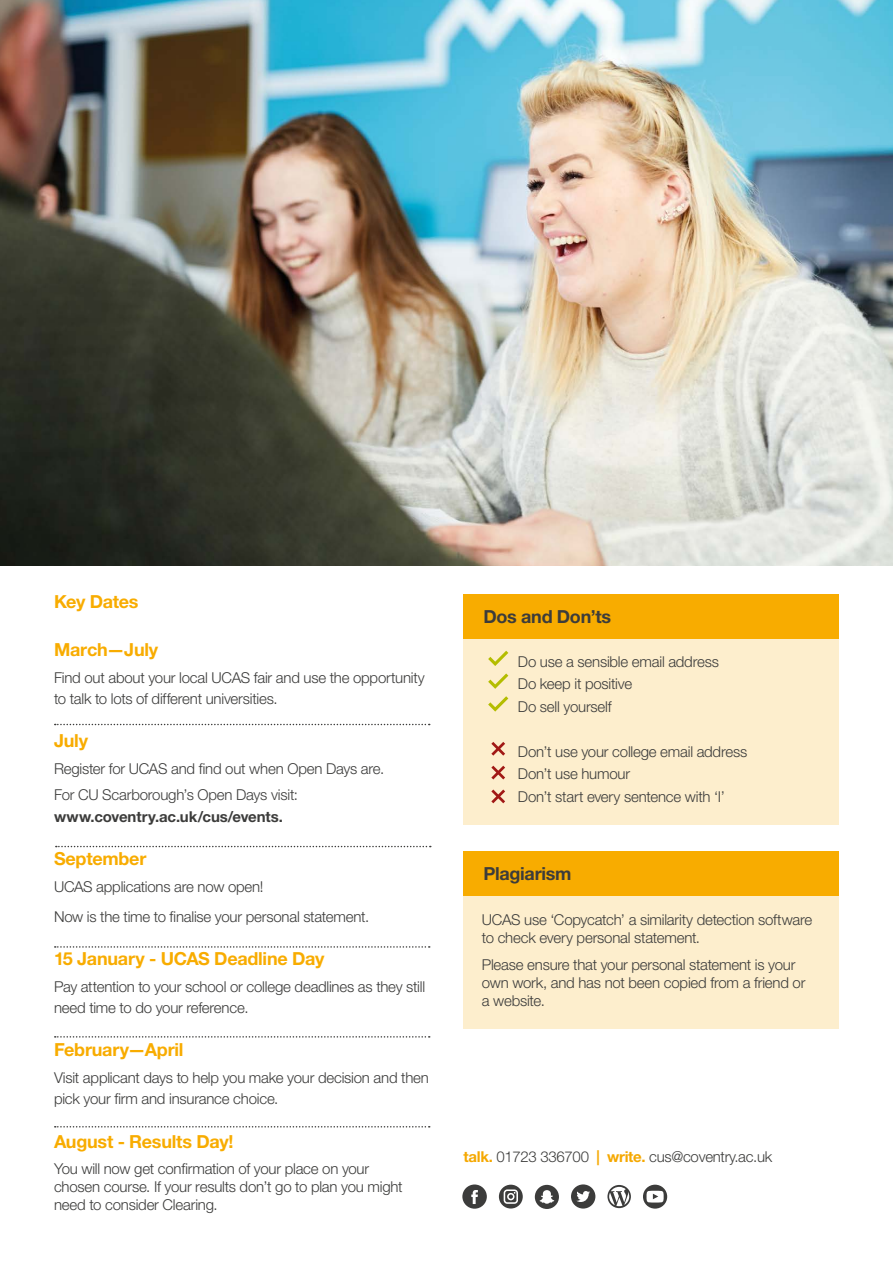
<style>
.page{position:relative;width:893px;height:1263px;background:#fff}
.page>*{position:absolute;margin:0;border:0;box-sizing:border-box;transform-origin:0 0}
.t1{font:700 18px "Helvetica Neue LT Std";letter-spacing:-.015em;color:#f8ac00}
.t2{font:700 18px "Helvetica Neue LT Std";letter-spacing:-.015em;color:#3c3c3b}
.t3{font:300 15px/18px "Helvetica Neue LT Std";letter-spacing:-.015em;color:#3c3c3b}
.t4{font:700 15px "Helvetica Neue LT Std";letter-spacing:-.005em;color:#3c3c3b}
.s1{font-weight:700;color:#f5a800}
</style>
<div class="page">
<img style="left:0;top:0;width:893px;height:566px">
<div style="left:463px;top:896px;width:376px;height:132px;background:#fdeecd"></div>
<svg style="left:55px;top:724px;width:375px;height:1px"></svg>
<svg style="left:56px;top:846px;width:375px;height:1px"></svg>
<svg style="left:55px;top:946px;width:375px;height:2px"></svg>
<svg style="left:55px;top:1036px;width:375px;height:1px"></svg>
<svg style="left:55px;top:1126px;width:375px;height:1px"></svg>
<div style="left:463px;top:639px;width:376px;height:185px;background:#fdeecd"></div>
<svg style="left:488px;top:651px;width:20px;height:15px"></svg>
<svg style="left:488px;top:673px;width:20px;height:16px"></svg>
<svg style="left:488px;top:696px;width:20px;height:16px"></svg>
<svg style="left:491px;top:742px;width:14px;height:14px"></svg>
<svg style="left:491px;top:766px;width:14px;height:13px"></svg>
<svg style="left:491px;top:789px;width:14px;height:14px"></svg>
<div style="left:463px;top:594px;width:376px;height:45px;background:#f8ac00"></div>
<div style="left:463px;top:851px;width:376px;height:45px;background:#f8ac00"></div>
<svg style="left:462px;top:1184px;width:25px;height:25px"></svg>
<svg style="left:571px;top:1184px;width:24px;height:24px"></svg>
<svg style="left:607px;top:1185px;width:24px;height:23px"></svg>
<svg style="left:643px;top:1185px;width:24px;height:23px"></svg>
<svg style="left:499px;top:1185px;width:24px;height:23px"></svg>
<svg style="left:535px;top:1185px;width:24px;height:24px"></svg>
<p class="t1" style="left:54px;top:590px;width:86px">Key Dates</p>
<p class="t1" style="left:54px;top:638px;width:106px">March—July</p>
<p class="t3" style="left:54px;top:666px;width:372px;line-height:21.6px">Find out about your local UCAS fair and use the opportunity to talk to lots of different universities.</p>
<p class="t1" style="left:54px;top:730px;width:36px">July</p>
<p class="t3" style="left:54px;top:755px;width:332px;line-height:26.5px">Register for UCAS and find out when Open Days are.<br>For CU Scarborough’s Open Days visit:</p>
<p class="t4" style="left:54px;top:807px;width:231px">www.coventry.ac.uk/cus/events.</p>
<p class="t1" style="left:54px;top:848px;width:94px">September</p>
<p class="t3" style="left:54px;top:871px;width:317px;line-height:30.2px">UCAS applications are now open!<br>Now is the time to finalise your personal statement.</p>
<p class="t1" style="left:54px;top:947px;width:272px">15 January - UCAS Deadline Day</p>
<p class="t3" style="left:54px;top:975px;width:373px;line-height:21.6px">Pay attention to your school or college deadlines as they still need time to do your reference.</p>
<p class="t1" style="left:54px;top:1039px;width:131px">February—April</p>
<p class="t3" style="left:54px;top:1066px;width:376px;line-height:21.6px">Visit applicant days to help you make your decision and then pick your firm and insurance choice.</p>
<p class="t1" style="left:54px;top:1130px;width:181px">August - Results Day!</p>
<p class="t3" style="left:54px;top:1159px;width:350px">You will now get confirmation of your place on your chosen course. If your results don’t go to plan you might need to consider Clearing.</p>
<p class="t2" style="left:483px;top:605px;width:129px">Dos and Don’ts</p>
<p class="t3" style="left:518px;top:650px;width:203px;line-height:22.5px">Do use a sensible email address<br>Do keep it positive<br>Do sell yourself</p>
<p class="t3" style="left:518px;top:740px;width:231px;line-height:22.5px">Don’t use your college email address<br>Don’t use humour<br>Don’t start every sentence with ‘I’</p>
<p class="t2" style="left:483px;top:862px;width:90px">Plagiarism</p>
<p class="t3" style="left:482px;top:910px;width:332px">UCAS use ‘Copycatch’ a similarity detection software to check every personal statement.</p>
<p class="t3" style="left:482px;top:955px;width:325px">Please ensure that your personal statement is your own work, and has not been copied from a friend or a website.</p>
<p class="t3" style="left:463px;top:1147px;width:310px"><span class="s1">talk.</span> 01723 336700 <span class="s1">| write.</span> cus@coventry.ac.uk</p>
</div>
